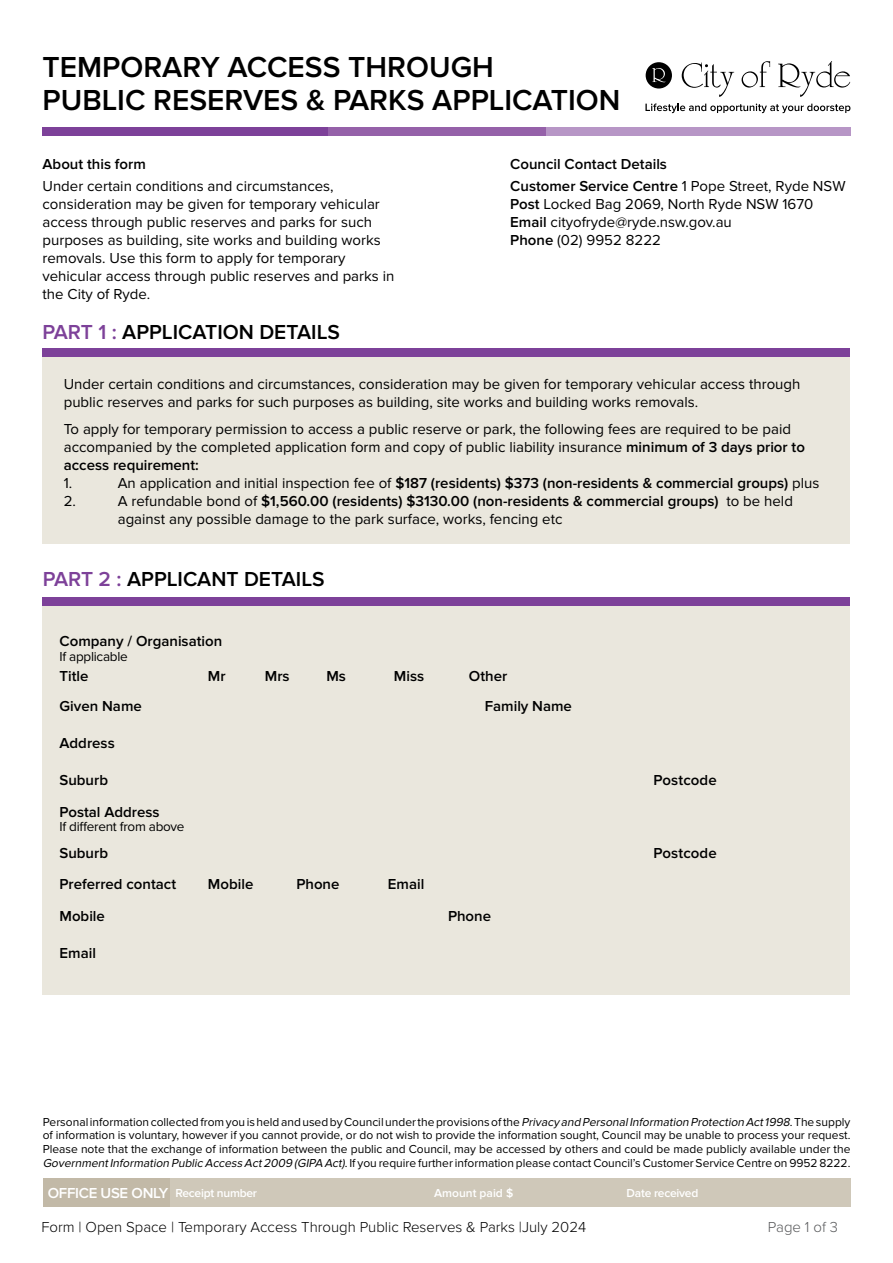
<style>
.page{position:relative;width:893px;height:1263px;background:#fff}
.page>*{position:absolute;margin:0;border:0;box-sizing:border-box;transform-origin:0 0}
.t1{font:600 30px/33px "Proxima Nova";color:#000}
.t2{font:600 21px "Proxima Nova";color:#000}
.t3{font:15px/18px "Proxima Nova";color:#000}
.t4{font:600 15px/22.2px "Proxima Nova";color:#000}
.t5{font:300 15px "Proxima Nova";color:#000}
.t6{font:600 15px "Proxima Nova";letter-spacing:-.02em;color:#fff}
.t7{font:300 15px "Proxima Nova";color:#58595b}
.t8{font:13.5px "Proxima Nova";letter-spacing:-.02em;color:#000}
.t9{font:12px/13.6px "Proxima Nova";color:#000;text-align:justify}
.t10{font:600 12px "Proxima Nova";letter-spacing:-.02em;color:#fff}
.t11{font:600 12px "Proxima Nova";color:#fff}
.s1{font-weight:400}
.s2{font-weight:600}
.s3{color:#7d4199}
.s4{font-style:italic}
.s5{font-size:12px}
</style>
<div class="page">
<div style="left:43px;top:127px;width:285px;height:9px;background:#7d4199"></div>
<div style="left:328px;top:127px;width:218px;height:9px;background:#9561a9"></div>
<div style="left:546px;top:127px;width:304px;height:9px;background:#b796c6"></div>
<div style="left:43px;top:356px;width:807px;height:188px;background:#eae7dd"></div>
<div style="left:43px;top:348px;width:807px;height:8px;background:#7d4199"></div>
<div style="left:42px;top:597px;width:808px;height:398px;background:#eae7dd"></div>
<div style="left:43px;top:597px;width:807px;height:9px;background:#7d4199"></div>
<div style="left:43px;top:1178px;width:808px;height:29px;background:#cfc8b9"></div>
<div style="left:43px;top:1178px;width:127px;height:29px;background:#c2b9a7"></div>
<svg style="left:645px;top:104px;width:205px;height:9px"></svg>
<svg style="left:646px;top:62px;width:26px;height:27px"></svg>
<svg style="left:682px;top:63px;width:52px;height:34px"></svg>
<svg style="left:742px;top:61px;width:28px;height:27px"></svg>
<svg style="left:778px;top:61px;width:72px;height:36px"></svg>
<h1 class="t1" style="left:43px;top:52px;width:579px">TEMPORARY ACCESS THROUGH<br>PUBLIC RESERVES &amp; PARKS APPLICATION</h1>
<p class="t4" style="left:510px;top:154px;width:337px">Council Contact Details<br>Customer Service Centre <span class="s1">1 Pope Street, Ryde NSW</span></p>
<p class="t3" style="left:510px;top:196px;width:305px"><span class="s2">Post</span> Locked Bag 2069, North Ryde NSW 1670<br><span class="s2">Email</span> cityofryde@ryde.nsw.gov.au<br><span class="s2">Phone</span> (02) 9952 8222</p>
<p class="t4" style="left:43px;top:154px;width:105px">About this form</p>
<p class="t3" style="left:43px;top:178px;width:353px">Under certain conditions and circumstances, consideration may be given for temporary vehicular access through public reserves and parks for such purposes as building, site works and building works removals. Use this form to apply for temporary vehicular access through public reserves and parks in the City of Ryde.</p>
<h2 class="t2" style="left:43px;top:320px;width:299px"><span class="s3">PART 1 :</span> APPLICATION DETAILS</h2>
<p class="t3" style="left:64px;top:376px;width:738px">Under certain conditions and circumstances, consideration may be given for temporary vehicular access through public reserves and parks for such purposes as building, site works and building works removals.</p>
<p class="t3" style="left:64px;top:420px;width:743px">To apply for temporary permission to access a public reserve or park, the following fees are required to be paid accompanied by the completed application form and copy of public liability insurance <span class="s2">minimum of 3 days prior to access requirement:</span></p>
<p class="t3" style="left:64px;top:474px;width:10px">1.</p>
<p class="t4" style="left:118px;top:472px;width:703px"><span class="s1">An application and initial inspection fee of</span> $187 (residents) $373 (non-residents &amp; commercial groups) <span class="s1">plus</span></p>
<p class="t3" style="left:64px;top:492px;width:14px">2.</p>
<p class="t3" style="left:118px;top:492px;width:677px">A refundable bond of <span class="s2">$1,560.00 (residents) $3130.00 (non-residents &amp; commercial groups)</span> to be held against any possible damage to the park surface, works, fencing etc</p>
<h2 class="t2" style="left:43px;top:567px;width:283px"><span class="s3">PART 2 :</span> APPLICANT DETAILS</h2>
<p class="t4" style="left:60px;top:631px;width:164px">Company / Organisation</p>
<p class="t8" style="left:60px;top:649px;width:70px">If applicable</p>
<p class="t4" style="left:60px;top:665px;width:31px">Title</p>
<p class="t4" style="left:208px;top:665px;width:19px">Mr</p>
<p class="t4" style="left:265px;top:665px;width:26px">Mrs</p>
<p class="t4" style="left:326px;top:665px;width:21px">Ms</p>
<p class="t4" style="left:394px;top:665px;width:32px">Miss</p>
<p class="t4" style="left:469px;top:665px;width:40px">Other</p>
<p class="t4" style="left:60px;top:696px;width:84px">Given Name</p>
<p class="t4" style="left:485px;top:696px;width:89px">Family Name</p>
<p class="t4" style="left:60px;top:733px;width:57px">Address</p>
<p class="t4" style="left:60px;top:770px;width:50px">Suburb</p>
<p class="t4" style="left:654px;top:770px;width:65px">Postcode</p>
<p class="t4" style="left:60px;top:801px;width:102px">Postal Address</p>
<p class="t8" style="left:60px;top:818px;width:127px">If different from above</p>
<p class="t4" style="left:60px;top:842px;width:50px">Suburb</p>
<p class="t4" style="left:654px;top:842px;width:65px">Postcode</p>
<p class="t4" style="left:60px;top:874px;width:118px">Preferred contact</p>
<p class="t4" style="left:208px;top:874px;width:47px">Mobile</p>
<p class="t4" style="left:296px;top:874px;width:45px">Phone</p>
<p class="t4" style="left:388px;top:874px;width:38px">Email</p>
<p class="t4" style="left:60px;top:905px;width:47px">Mobile</p>
<p class="t4" style="left:448px;top:905px;width:45px">Phone</p>
<p class="t4" style="left:60px;top:942px;width:38px">Email</p>
<p class="t9" style="left:43px;top:1115px;width:809px">Personal information collected from you is held and used by Council under the provisions of the <span class="s4">Privacy and PersonalInformation Protection Act1998</span>. The supply of information is voluntary, however if you cannot provide, or do not wish to provide the information sought, Council may be unable to process your request.<br>Please note that the exchange of information between the public and Council, may be accessed by others and could be made publicly available under the <span class="s4">GovernmentInformation Public Access Act2009 (GIPA Act)</span>. If you require further information please contact Council’s Customer Service Centre on 9952 8222.</p>
<p class="t6" style="left:48px;top:1184px;width:211px">OFFICE USE ONLY <span class="s5">Receipt number</span></p>
<p class="t11" style="left:434px;top:1186px;width:81px">Amount paid $</p>
<p class="t10" style="left:627px;top:1186px;width:73px">Date received</p>
<p class="t5" style="left:41px;top:1219px;width:546px">Form | Open Space | Temporary Access Through Public Reserves &amp; Parks |July 2024</p>
<p class="t7" style="left:768px;top:1219px;width:72px">Page 1 of 3</p>
</div>
